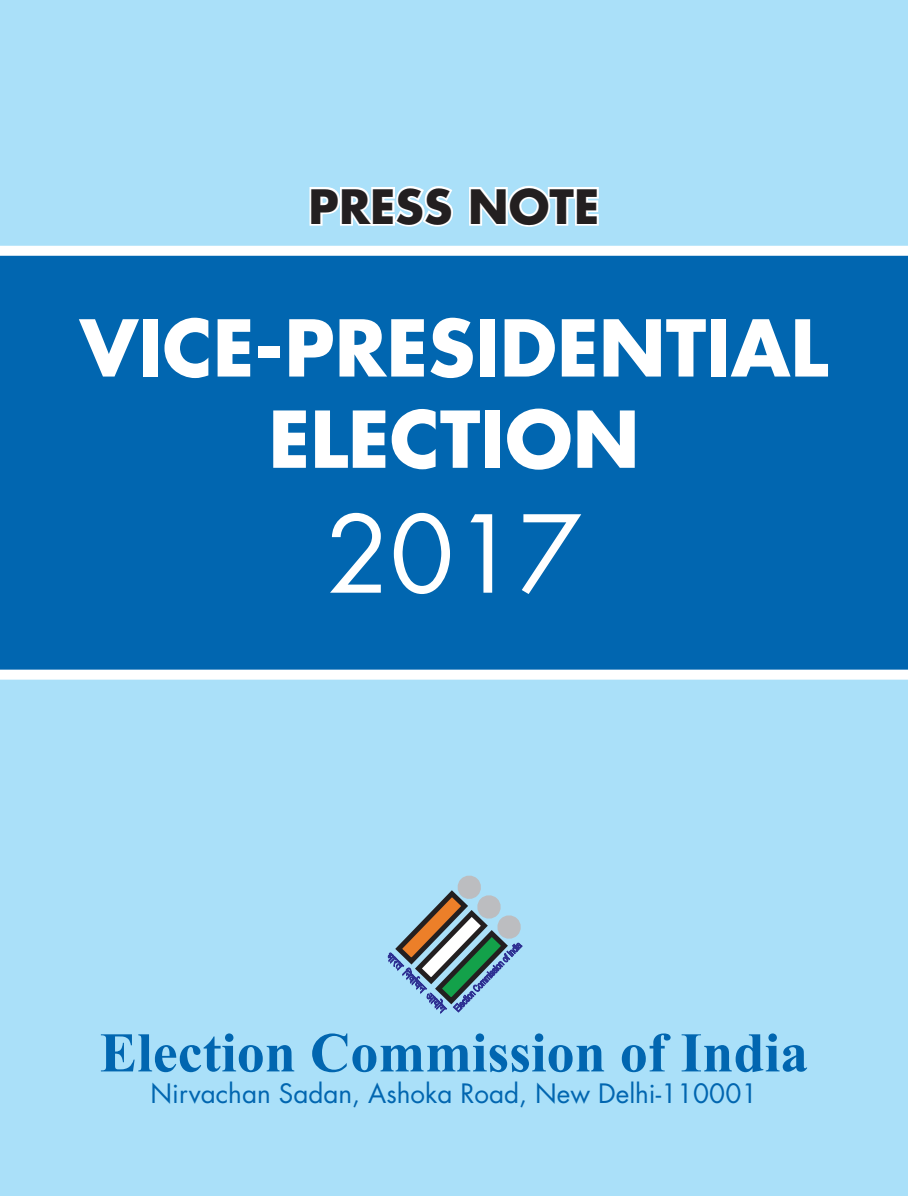
<style>
.page{position:relative;width:908px;height:1196px;background:#fff}
.page>*{position:absolute;margin:0;border:0;box-sizing:border-box;transform-origin:0 0}
.t1{font:104px "Futura Std";color:#fff}
.t2{font:700 76px "Futura Std";color:#fff}
.t3{font:700 56px "Times New Roman";color:#0166b0}
.t4{font:700 46px "Futura Std";color:#231f20}
.t5{font:26px "Futura Std";color:#0166b0}
</style>
<div class="page">
<div style="left:0;top:0;width:907px;height:1195px;background:#aae0f9"></div>
<div style="left:0;top:246px;width:907px;height:433px;background:#0166b0"></div>
<svg style="left:307px;top:184px;width:148px;height:44px"></svg>
<svg style="left:467px;top:184px;width:133px;height:45px"></svg>
<svg style="left:388px;top:874px;width:134px;height:139px"></svg>
<p class="t4" style="left:308px;top:176px;width:292px">PRESS NOTE</p>
<p class="t2" style="left:80px;top:297px;width:749px">VICE-PRESIDENTIAL</p>
<p class="t2" style="left:268px;top:388px;width:372px">ELECTION</p>
<p class="t1" style="left:325px;top:488px;width:258px">2017</p>
<p class="t3" style="left:100px;top:1013px;width:709px">Election Commission of India</p>
<p class="t5" style="left:150px;top:1076px;width:608px">Nirvachan Sadan, Ashoka Road, New Delhi-110001</p>
</div>
